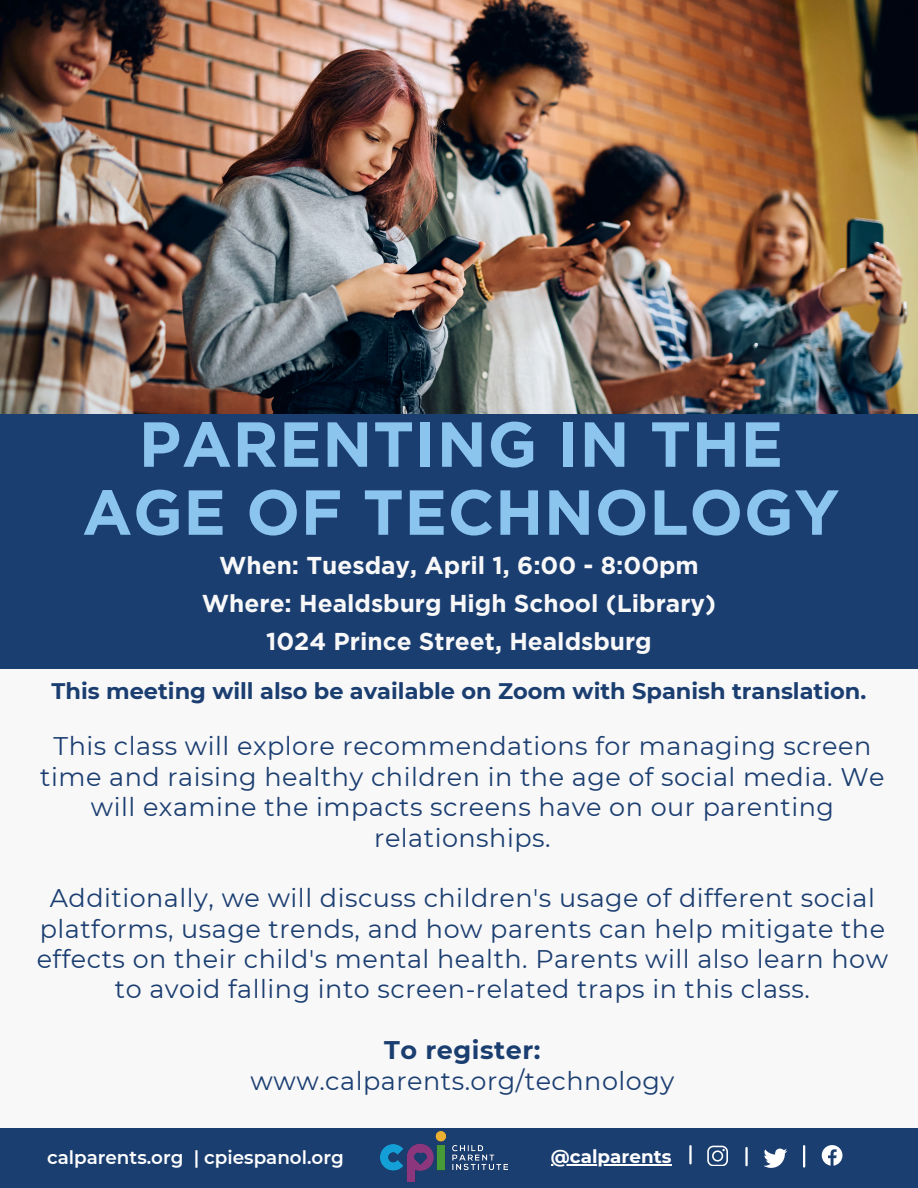
<style>
.page{position:relative;width:918px;height:1188px;background:#f8f8f8}
.page>*{position:absolute;margin:0;border:0;box-sizing:border-box;transform-origin:0 0}
.t1{font:700 63.45px/67.9px "Gotham";letter-spacing:.01em;color:#8bc4ec;text-align:center}
.t2{font:25.5px/30.3px "Montserrat";letter-spacing:.02em;color:#1b3e71;text-align:center}
.t3{font:700 24.45px/38.2px "Gotham";color:#f8f8f8;text-align:center}
.t4{font:700 22.5px "Montserrat";color:#1b3e71}
.t5{font:600 18.3px "Montserrat";color:#fff}
.t6{font:700 18.3px "Montserrat";color:#fff}
.s1{font-weight:700}
</style>
<div class="page">
<img style="left:0;top:0;width:918px;height:415px">
<div style="left:0;top:415px;width:918px;height:254px;background:#1b3e71"></div>
<div style="left:0;top:1129px;width:918px;height:59px;background:#1b3e71"></div>
<svg style="left:707px;top:1146px;width:21px;height:20px"></svg>
<svg style="left:822px;top:1145px;width:20px;height:20px"></svg>
<svg style="left:763px;top:1148px;width:24px;height:20px"></svg>
<hr style="left:745px;top:1148px;width:3px;height:17px;background:#fff">
<hr style="left:689px;top:1146px;width:3px;height:17px;background:#fff">
<hr style="left:803px;top:1146px;width:2px;height:21px;background:#fff">
<img style="left:381px;top:1131px;width:127px;height:51px">
<hr style="left:551px;top:1165px;width:121px;height:1px;background:#fff">
<p class="t1" style="left:82px;top:409px;width:759px">PARENTING IN THE<br>AGE OF TECHNOLOGY</p>
<h3 class="t3" style="left:202px;top:545px;width:516px">When: Tuesday, April 1, 6:00 - 8:00pm<br>Where: Healdsburg High School (Library)<br>1024 Prince Street, Healdsburg</h3>
<h3 class="t4" style="left:52px;top:677px;width:816px">This meeting will also be available on Zoom with Spanish translation.</h3>
<h2 class="t2" style="left:40px;top:731px;width:846px">This class will explore recommendations for managing screen time and raising healthy children in the age of social media. We will examine the impacts screens have on our parenting relationships.</h2>
<h4 class="t2" style="left:37px;top:883px;width:853px">Additionally, we will discuss children's usage of different social platforms, usage trends, and how parents can help mitigate the effects on their child's mental health. Parents will also learn how to avoid falling into screen-related traps in this class.</h4>
<h3 class="t2" style="left:251px;top:1035px;width:425px"><span class="s1">To register: </span>www.calparents.org/technology</h3>
<p class="t5" style="left:47px;top:1146px;width:298px">calparents.org | cpiespanol.org</p>
<h1 class="t6" style="left:551px;top:1145px;width:122px">@calparents</h1>
</div>
